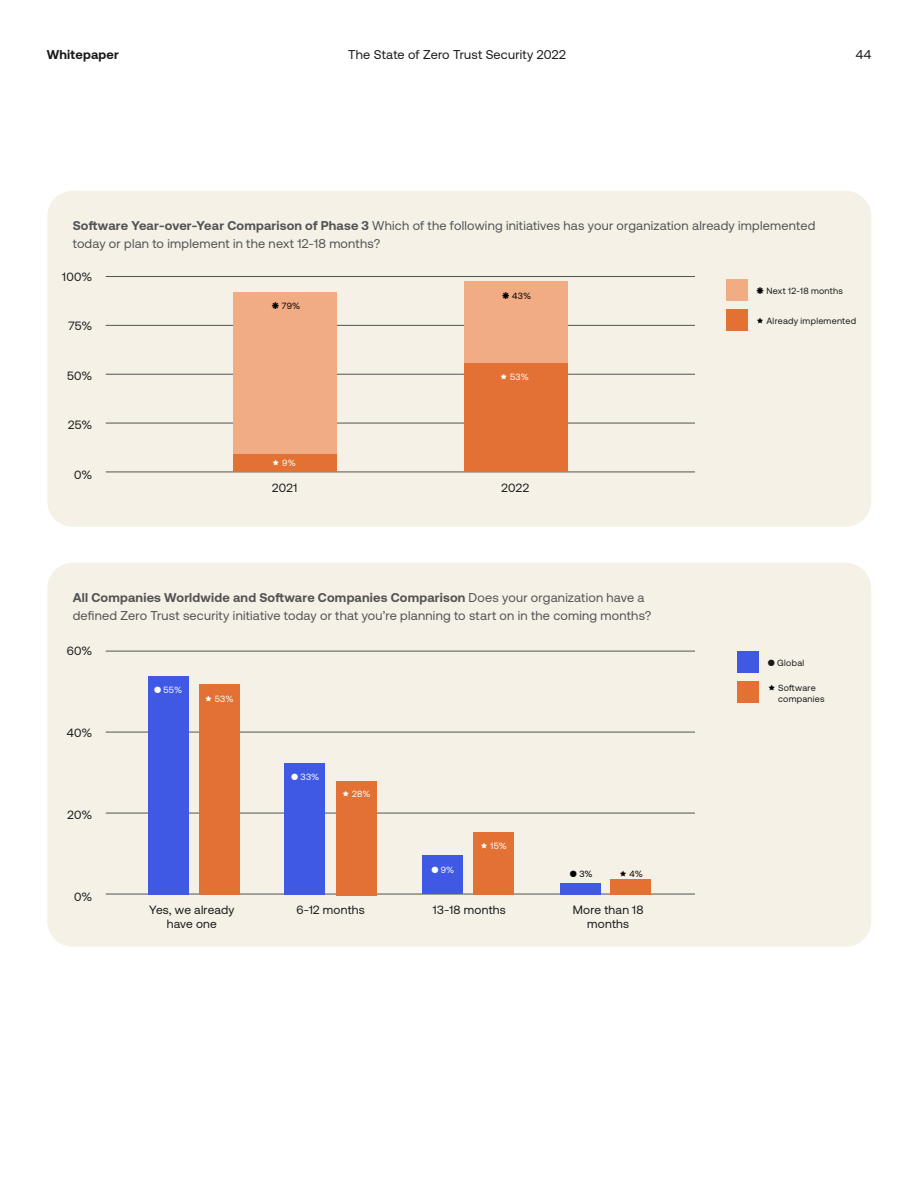
<style>
.page{position:relative;width:918px;height:1188px;background:#fff}
.page>*{position:absolute;margin:0;border:0;box-sizing:border-box;transform-origin:0 0}
.t1{font:12.75px/18px "Aeonik";letter-spacing:.02em;color:#535353}
.t2{font:12.75px "Aeonik";letter-spacing:.02em;color:#191919}
.t3{font:700 12.75px "Aeonik";letter-spacing:.02em;color:#191919}
.t4{font:12px/14.4px "Aeonik";letter-spacing:.02em;color:#191919;text-align:center}
.t5{font:9px/10.8px "Aeonik";letter-spacing:.03em;color:#191919}
.t6{font:9px "Aeonik";letter-spacing:.035em;color:#fff}
.t7{font:9px "Aeonik";color:#000}
.s1{font-weight:700}
</style>
<div class="page">
<div style="left:47px;top:563px;width:824px;height:384px;background:#f6f1e7;border-radius:26px"></div>
<div style="left:47px;top:191px;width:824px;height:336px;background:#f6f1e7;border-radius:26px"></div>
<hr style="left:106px;top:325px;width:589px;height:1px;background:#535353">
<hr style="left:106px;top:374px;width:589px;height:1px;background:#535353">
<hr style="left:106px;top:423px;width:589px;height:1px;background:#535353">
<hr style="left:106px;top:276px;width:589px;height:1px;background:#535353">
<hr style="left:106px;top:472px;width:589px;height:1px;background:#535353">
<div style="left:726px;top:279px;width:22px;height:22px;background:#f2ac84"></div>
<div style="left:726px;top:309px;width:22px;height:22px;background:#e27133"></div>
<div style="left:233px;top:453px;width:104px;height:19px;background:#e27133"></div>
<div style="left:233px;top:292px;width:104px;height:161px;background:#f2ac84"></div>
<div style="left:464px;top:363px;width:104px;height:109px;background:#e27133"></div>
<div style="left:464px;top:282px;width:104px;height:81px;background:#f2ac84"></div>
<hr style="left:106px;top:732px;width:589px;height:1px;background:#535353">
<hr style="left:106px;top:813px;width:589px;height:1px;background:#535353">
<hr style="left:106px;top:651px;width:589px;height:1px;background:#535353">
<hr style="left:106px;top:894px;width:589px;height:1px;background:#535353">
<div style="left:737px;top:651px;width:22px;height:22px;background:#3f59e4"></div>
<div style="left:737px;top:681px;width:22px;height:22px;background:#e27133"></div>
<div style="left:148px;top:676px;width:40px;height:219px;background:#3f59e4"></div>
<div style="left:199px;top:684px;width:40px;height:211px;background:#e27133"></div>
<div style="left:285px;top:763px;width:40px;height:132px;background:#3f59e4"></div>
<div style="left:337px;top:781px;width:40px;height:114px;background:#e27133"></div>
<div style="left:423px;top:855px;width:40px;height:39px;background:#3f59e4"></div>
<div style="left:611px;top:879px;width:40px;height:16px;background:#e27133"></div>
<div style="left:560px;top:884px;width:40px;height:11px;background:#3f59e4"></div>
<div style="left:474px;top:832px;width:40px;height:63px;background:#e27133"></div>
<p class="t3" style="left:47px;top:47px;width:74px">Whitepaper</p>
<p class="t2" style="left:348px;top:48px;width:219px">The State of Zero Trust Security 2022</p>
<p class="t2" style="left:856px;top:48px;width:17px">44</p>
<p class="t1" style="left:73px;top:216px;width:744px"><span class="s1">Software Year-over-Year Comparison of Phase 3</span> Which of the following initiatives has your organization already implemented today or plan to implement in the next 12-18 months?</p>
<p class="t4" style="left:62px;top:269px;width:32px">100%</p>
<p class="t4" style="left:69px;top:319px;width:25px">75%</p>
<p class="t4" style="left:67px;top:368px;width:27px">50%</p>
<p class="t4" style="left:68px;top:418px;width:26px">25%</p>
<p class="t4" style="left:74px;top:467px;width:20px">0%</p>
<p class="t7" style="left:282px;top:301px;width:20px">79%</p>
<p class="t6" style="left:282px;top:458px;width:15px">9%</p>
<p class="t7" style="left:512px;top:291px;width:21px">43%</p>
<p class="t6" style="left:510px;top:372px;width:20px">53%</p>
<p class="t4" style="left:272px;top:481px;width:26px">2021</p>
<p class="t4" style="left:502px;top:481px;width:29px">2022</p>
<p class="t1" style="left:73px;top:588px;width:580px"><span class="s1">All Companies Worldwide and Software Companies Comparison</span> Does your organization have a defined Zero Trust security initiative today or that you’re planning to start on in the coming months?</p>
<p class="t4" style="left:67px;top:644px;width:27px">60%</p>
<p class="t4" style="left:67px;top:726px;width:27px">40%</p>
<p class="t4" style="left:68px;top:808px;width:26px">20%</p>
<p class="t4" style="left:74px;top:890px;width:20px">0%</p>
<p class="t6" style="left:154px;top:685px;width:30px">● 55%</p>
<p class="t6" style="left:215px;top:694px;width:20px">53%</p>
<p class="t6" style="left:291px;top:772px;width:30px">● 33%</p>
<p class="t6" style="left:352px;top:789px;width:20px">28%</p>
<p class="t6" style="left:431px;top:865px;width:25px">● 9%</p>
<p class="t6" style="left:491px;top:841px;width:18px">15%</p>
<p class="t7" style="left:570px;top:868px;width:24px">● 3%</p>
<p class="t7" style="left:630px;top:869px;width:15px">4%</p>
<p class="t4" style="left:149px;top:903px;width:87px">Yes, we already have one</p>
<p class="t4" style="left:296px;top:903px;width:70px">6-12 months</p>
<p class="t4" style="left:433px;top:903px;width:74px">13-18 months</p>
<p class="t4" style="left:573px;top:903px;width:72px">More than 18 months</p>
<p class="t5" style="left:766px;top:285px;width:78px">Next 12-18 months</p>
<p class="t5" style="left:766px;top:316px;width:91px">Already implemented</p>
<p class="t5" style="left:768px;top:657px;width:38px">● Global</p>
<p class="t5" style="left:778px;top:683px;width:48px">Software companies</p>
</div>
